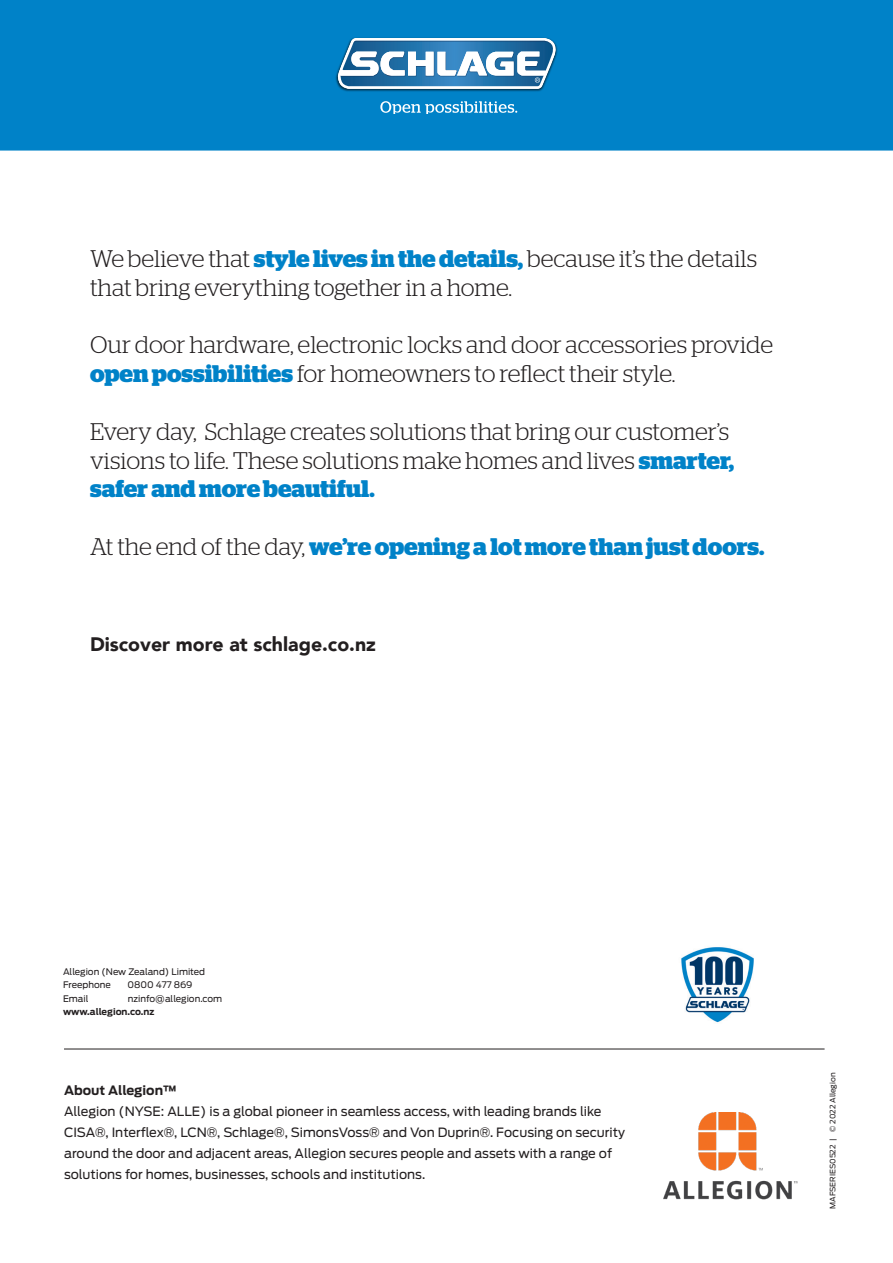
<style>
.page{position:relative;width:893px;height:1263px;background:#fff}
.page>*{position:absolute;margin:0;border:0;box-sizing:border-box;transform-origin:0 0}
.t1{font:300 24px/28.8px "Stag";letter-spacing:-.005em;color:#231f20}
.t2{font:700 24px "Stag";letter-spacing:-.005em;color:#0082c8}
.t3{font:900 19.5px "Avenir";color:#231f20}
.t4{font:12.75px/21px "Antenna";color:#231f20}
.t5{font:700 12.75px "Antenna";color:#231f20}
.t6{font:9px "Antenna";color:#231f20}
.t7{font:700 9px "Antenna";color:#231f20}
.t8{font:7.5px "Antenna";color:#231f20}
.s1{font-weight:700;color:#0082c8}
.s2{font-weight:300;color:#231f20}
</style>
<div class="page">
<hr style="left:64px;top:1049px;width:761px;height:1px;background:#231f20">
<img style="left:664px;top:1113px;width:134px;height:87px">
<div style="left:0;top:0;width:893px;height:151px;background:#0082c8"></div>
<svg style="left:380px;top:101px;width:137px;height:12px"></svg>
<img style="left:335px;top:37px;width:223px;height:55px">
<svg style="left:338px;top:38px;width:218px;height:51px"></svg>
<img style="left:681px;top:947px;width:73px;height:76px">
<p class="t1" style="left:90px;top:244px;width:669px">We believe that <span class="s1">style lives in the details,</span> because it’s the details</p>
<p class="t1" style="left:90px;top:273px;width:424px">that bring everything together in a home.</p>
<p class="t1" style="left:90px;top:330px;width:684px">Our door hardware, electronic locks and door accessories provide <span class="s1">open possibilities</span> for homeowners to reflect their style.</p>
<p class="t1" style="left:90px;top:417px;width:641px">Every day, Schlage creates solutions that bring our customer’s</p>
<p class="t1" style="left:90px;top:445px;width:646px">visions to life. These solutions make homes and lives <span class="s1">smarter,</span></p>
<p class="t2" style="left:90px;top:475px;width:286px">safer and more beautiful.</p>
<p class="t2" style="left:90px;top:533px;width:676px"><span class="s2">At the end of the day,</span> we’re opening a lot more than just doors.</p>
<p class="t3" style="left:90px;top:627px;width:287px">Discover more at schlage.co.nz</p>
<p class="t6" style="left:63px;top:965px;width:144px">Allegion (New Zealand) Limited</p>
<p class="t6" style="left:63px;top:979px;width:49px">Freephone</p>
<p class="t6" style="left:127px;top:979px;width:67px">0800 477 869</p>
<p class="t6" style="left:63px;top:992px;width:27px">Email</p>
<p class="t6" style="left:128px;top:992px;width:96px">nzinfo@allegion.com</p>
<p class="t7" style="left:63px;top:1006px;width:93px">www.allegion.co.nz</p>
<p class="t5" style="left:64px;top:1081px;width:114px">About Allegion™</p>
<p class="t4" style="left:64px;top:1100px;width:562px">Allegion (NYSE: ALLE) is a global pioneer in seamless access, with leading brands like CISA®, Interflex®, LCN®, Schlage®, SimonsVoss® and Von Duprin®. Focusing on security around the door and adjacent areas, Allegion secures people and assets with a range of solutions for homes, businesses, schools and institutions.</p>
<p class="t8" style="left:828px;top:1209px;width:138px;rotate:-90deg">MAFSERIES0522 | © 2022 Allegion</p>
</div>
